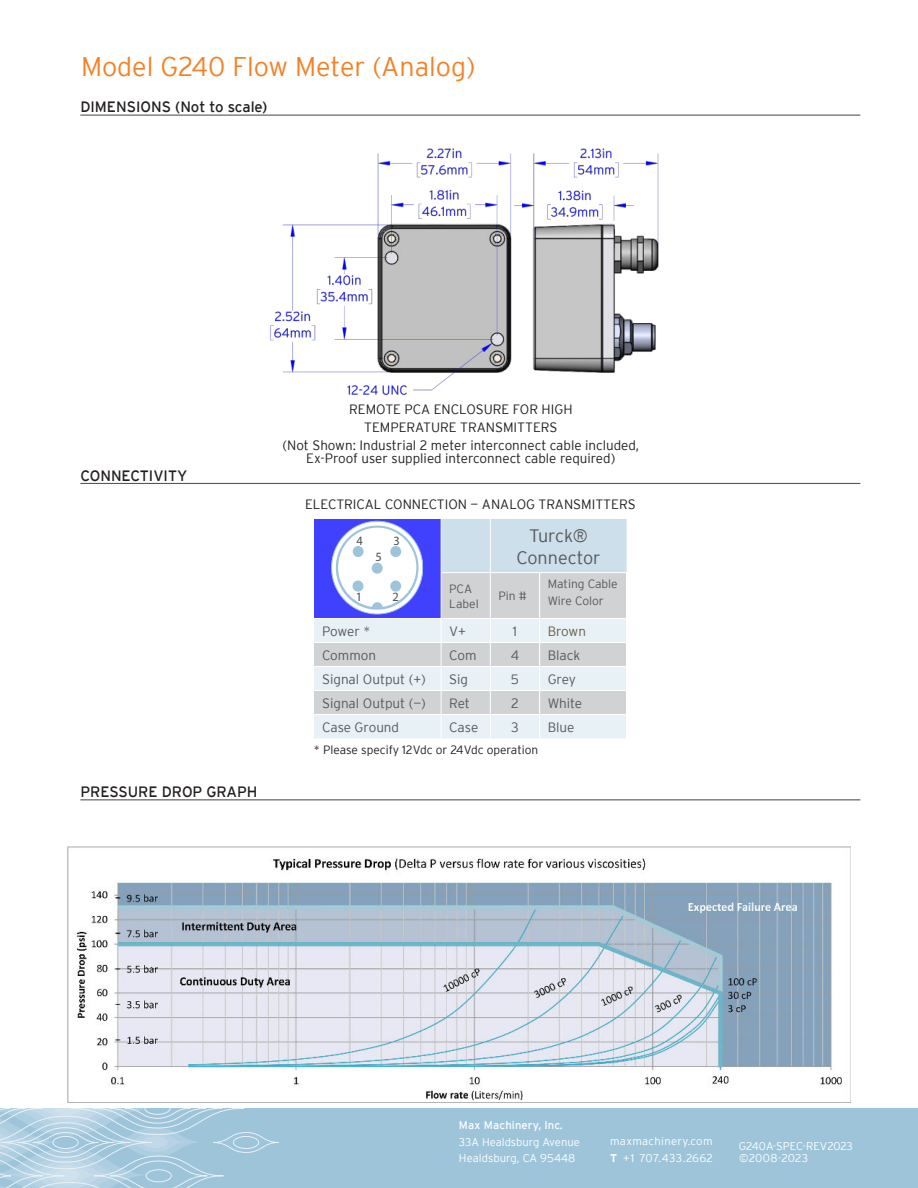
<style>
.page{position:relative;width:918px;height:1188px;background:#fff}
.page>*{position:absolute;margin:0;border:0;box-sizing:border-box;transform-origin:0 0}
.t1{font:300 27px "Interstate";color:#f58125}
.t2{font:300 18px/21.6px "Interstate";color:#57585a;text-align:center}
.t3{font:15px "Interstate";color:#231f20}
.t4{font:300 13.5px/18px "Interstate";color:#231f20;text-align:center}
.t5{font:300 13.5px "Interstate";color:#57585a}
.t6{font:300 13.5px "Interstate";letter-spacing:-.01em;color:#685d49}
.t7{font:12.6px "Myriad Pro";color:rgb(35 31 32/.8)}
.t8{font:300 12px "Interstate";color:#231f20}
.t9{font:300 12px/14.4px "Interstate";color:#57585a}
.t10{font:300 11.25px/16.5px "Interstate";color:#fff}
.t11{font:300 11.25px/16.5px "Interstate";letter-spacing:.03em;color:#fff}
.t12{font:11.25px "Interstate";letter-spacing:.01em;color:#fff}
.s1{font-weight:700}
</style>
<div class="page">
<hr style="left:80px;top:115px;width:780px;height:1px;background:#57585a">
<div style="left:314px;top:519px;width:127px;height:99px;background:#4040ff"></div>
<div style="left:442px;top:519px;width:185px;height:53px;background:#ccdfeb"></div>
<svg style="left:331px;top:573px;width:295px;height:45px;fill:#d1d2d4"></svg>
<hr style="left:490px;top:519px;width:1px;height:53px;background:#fff">
<hr style="left:441px;top:573px;width:1px;height:45px;background:#fff">
<hr style="left:490px;top:573px;width:1px;height:45px;background:#fff">
<hr style="left:539px;top:573px;width:1px;height:45px;background:#fff">
<svg style="left:314px;top:619px;width:312px;height:119px;background:#e0e5e9"></svg>
<svg style="left:332px;top:521px;width:91px;height:93px"></svg>
<svg style="left:336px;top:526px;width:83px;height:84px"></svg>
<div style="left:338px;top:528px;width:78px;height:79px;background:#fff;border-radius:50%"></div>
<svg style="left:372px;top:602px;width:11px;height:6px"></svg>
<div style="left:390px;top:546px;width:11px;height:11px;background:#9ec4da;border-radius:50%"></div>
<div style="left:390px;top:581px;width:11px;height:11px;background:#9ec4da;border-radius:50%"></div>
<div style="left:353px;top:581px;width:10px;height:11px;background:#9ec4da;border-radius:50%"></div>
<div style="left:372px;top:563px;width:11px;height:11px;background:#9ec4da;border-radius:50%"></div>
<div style="left:353px;top:546px;width:11px;height:11px;background:#9ec4da;border-radius:50%"></div>
<hr style="left:80px;top:483px;width:780px;height:1px;background:#57585a">
<img style="left:270px;top:148px;width:389px;height:247px">
<hr style="left:80px;top:799px;width:780px;height:1px;background:#57585a">
<img style="left:68px;top:846px;width:782px;height:257px">
<div style="left:0;top:1108px;width:918px;height:80px;background:#9ec4da"></div>
<div style="left:213px;top:1132px;width:66px;height:21px;border:1px solid #e8f1f6;border-radius:50%"></div>
<div style="left:233px;top:1136px;width:26px;height:13px;border:1px solid #e8f1f6;border-radius:50%"></div>
<svg style="left:0;top:1108px;width:244px;height:80px"></svg>
<h1 class="t1" style="left:81px;top:54px;width:396px">Model G240 Flow Meter (Analog)</h1>
<p class="t3" style="left:80px;top:101px;width:189px">DIMENSIONS (Not to scale)</p>
<p class="t3" style="left:80px;top:470px;width:108px">CONNECTIVITY</p>
<p class="t3" style="left:80px;top:786px;width:179px">PRESSURE DROP GRAPH</p>
<p class="t4" style="left:283px;top:400px;width:358px">REMOTE PCA ENCLOSURE FOR HIGH<br>TEMPERATURE TRANSMITTERS<br>(Not Shown: Industrial 2 meter interconnect cable included,</p>
<p class="t4" style="left:306px;top:450px;width:311px">Ex-Proof user supplied interconnect cable required)</p>
<p class="t4" style="left:305px;top:496px;width:332px">ELECTRICAL CONNECTION — ANALOG TRANSMITTERS</p>
<h2 class="t2" style="left:516px;top:526px;width:86px">Turck®<br>Connector</h2>
<p class="t9" style="left:449px;top:582px;width:31px">PCA<br>Label</p>
<p class="t9" style="left:498px;top:590px;width:30px">Pin #</p>
<p class="t7" style="left:357px;top:533px;width:8px">4</p>
<p class="t7" style="left:393px;top:534px;width:8px">3</p>
<p class="t7" style="left:376px;top:549px;width:8px">5</p>
<p class="t9" style="left:548px;top:576px;width:72px;line-height:16.5px">Mating Cable<br>Wire Color</p>
<p class="t7" style="left:392px;top:589px;width:8px">2</p>
<p class="t7" style="left:356px;top:589px;width:8px">1</p>
<p class="t5" style="left:322px;top:625px;width:50px">Power *</p>
<p class="t5" style="left:449px;top:625px;width:18px">V+</p>
<p class="t5" style="left:513px;top:625px;width:6px">1</p>
<p class="t6" style="left:548px;top:625px;width:40px">Brown</p>
<p class="t5" style="left:322px;top:649px;width:56px">Common</p>
<p class="t5" style="left:449px;top:649px;width:29px">Com</p>
<p class="t5" style="left:511px;top:649px;width:10px">4</p>
<p class="t5" style="left:548px;top:649px;width:34px">Black</p>
<p class="t5" style="left:322px;top:673px;width:105px">Signal Output (+)</p>
<p class="t5" style="left:449px;top:673px;width:20px">Sig</p>
<p class="t5" style="left:511px;top:673px;width:10px">5</p>
<p class="t5" style="left:548px;top:673px;width:30px">Grey</p>
<p class="t5" style="left:322px;top:697px;width:105px">Signal Output (—)</p>
<p class="t5" style="left:449px;top:697px;width:22px">Ret</p>
<p class="t5" style="left:511px;top:697px;width:9px">2</p>
<p class="t5" style="left:548px;top:697px;width:36px">White</p>
<p class="t5" style="left:322px;top:721px;width:79px">Case Ground</p>
<p class="t5" style="left:449px;top:721px;width:31px">Case</p>
<p class="t5" style="left:511px;top:721px;width:9px">3</p>
<p class="t5" style="left:548px;top:721px;width:28px">Blue</p>
<p class="t8" style="left:314px;top:744px;width:226px">* Please specify 12Vdc or 24Vdc operation</p>
<p class="t12" style="left:459px;top:1121px;width:105px">Max Machinery, Inc.</p>
<p class="t10" style="left:459px;top:1135px;width:122px">33A Healdsburg Avenue<br>Healdsburg, CA 95448</p>
<p class="t11" style="left:610px;top:1134px;width:104px">maxmachinery.com<br><span class="s1">T</span> +1 707.433.2662</p>
<p class="t10" style="left:739px;top:1138px;width:116px">G240A-SPEC-REV2023</p>
<p class="t10" style="left:739px;top:1151px;width:70px">©2008-2023</p>
</div>
